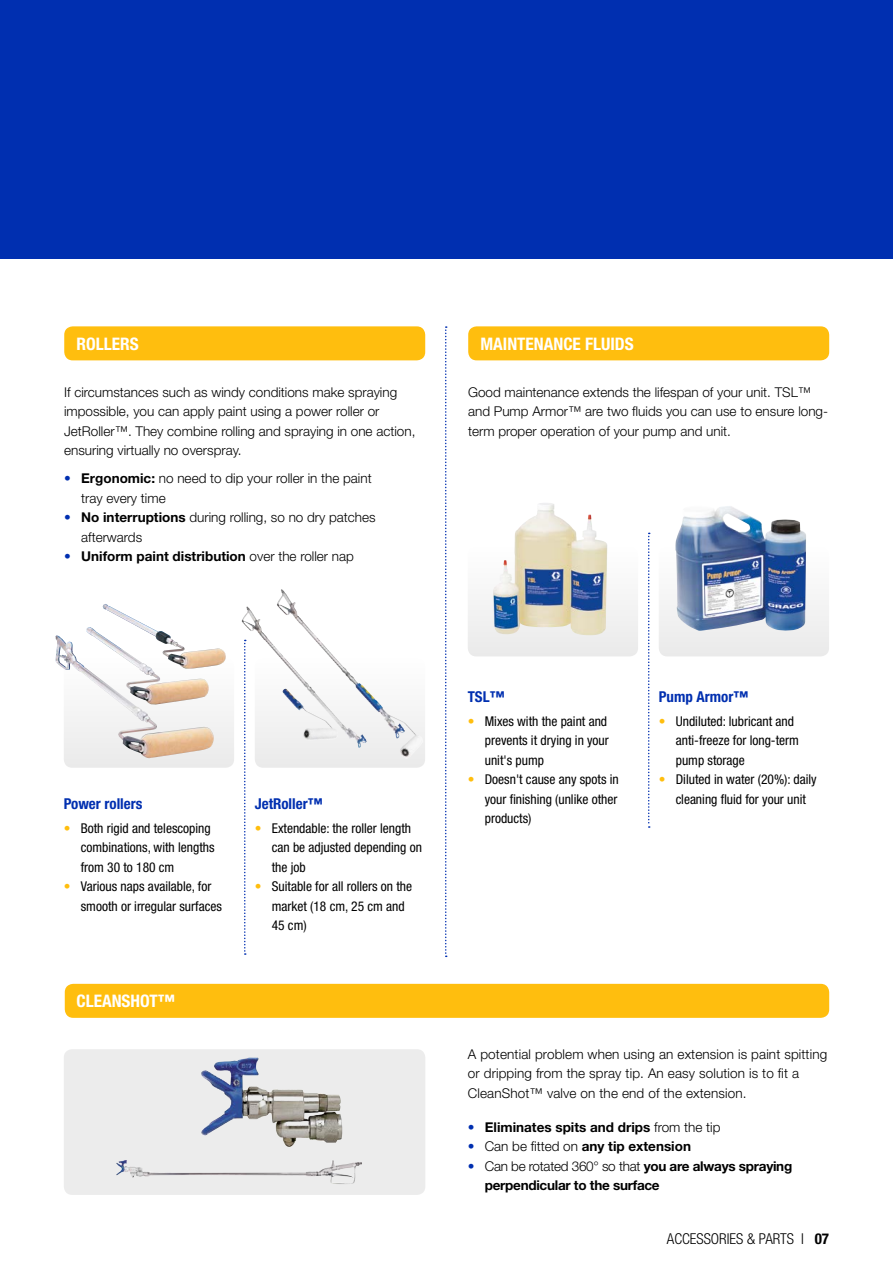
<style>
.page{position:relative;width:893px;height:1263px;background:#fff}
.page>*{position:absolute;margin:0;border:0;box-sizing:border-box;transform-origin:0 0}
.t1{font:700 condensed 17.25px "Helvetica Neue LT Std";color:#fff}
.t2{font:700 condensed 15px "Helvetica Neue LT Std";color:#002fb0}
.t3{font:300 condensed 15px "Helvetica Neue LT Std";color:#000}
.t4{font:300 13.5px/19.5px "Helvetica Neue LT Std";color:#000}
.t5{font:condensed 13.5px/19.5px "Helvetica Neue LT Std";color:#000}
.t6{font:700 13.5px "Helvetica Neue LT Std";color:#000}
.t7{font:700 13.5px/19.5px "Helvetica Neue LT Std";letter-spacing:-.02em;color:#000}
.s1{color:#002fb0}
.s2{font-weight:700}
.s3{font-weight:300;color:#002fb0}
.s4{font-weight:300}
.s5{color:#ffbe0e}
</style>
<div class="page">
<div style="left:0;top:0;width:893px;height:259px;background:#002fb0"></div>
<div style="left:64px;top:326px;width:361px;height:34px;background:#ffbe0e;border-radius:9px"></div>
<svg style="left:64px;top:658px;width:170px;height:110px;fill:#efeeee"></svg>
<div style="left:468px;top:546px;width:170px;height:110px;background:linear-gradient(to bottom,#fefefe,#eaeaea);border-radius:9px"></div>
<div style="left:255px;top:658px;width:170px;height:110px;background:linear-gradient(to bottom,#fff,#e8e8e8);border-radius:9px"></div>
<div style="left:659px;top:546px;width:170px;height:110px;background:linear-gradient(to bottom,#fefefe,#eaeaea);border-radius:9px"></div>
<img style="left:277px;top:590px;width:128px;height:149px">
<div style="left:468px;top:326px;width:361px;height:34px;background:#ffbe0e;border-radius:9px"></div>
<img style="left:241px;top:607px;width:126px;height:142px">
<img style="left:55px;top:604px;width:171px;height:102px">
<img style="left:493px;top:503px;width:115px;height:133px">
<img style="left:675px;top:506px;width:131px;height:125px">
<div style="left:64px;top:1049px;width:361px;height:146px;background:#ececec;border-radius:9px"></div>
<div style="left:65px;top:984px;width:764px;height:34px;background:#ffbe0e;border-radius:9px"></div>
<img style="left:201px;top:1057px;width:142px;height:90px">
<svg style="left:244px;top:640px;width:2px;height:315px"></svg>
<svg style="left:648px;top:533px;width:2px;height:295px"></svg>
<svg style="left:445px;top:326px;width:2px;height:631px"></svg>
<p class="t1" style="left:77px;top:333px;width:64px">ROLLERS</p>
<p class="t4" style="left:64px;top:382px;width:353px">If circumstances such as windy conditions make spraying impossible, you can apply paint using a power roller or JetRoller™. They combine rolling and spraying in one action, ensuring virtually no overspray.</p>
<p class="t4" style="left:81px;top:468px;width:292px;text-indent:-17px"><span class="s1">•</span> <span class="s2">Ergonomic:</span> no need to dip your roller in the paint tray every time</p>
<p class="t4" style="left:81px;top:507px;width:296px;text-indent:-17px"><span class="s1">•</span> <span class="s2">No interruptions</span> during rolling, so no dry patches afterwards</p>
<p class="t6" style="left:64px;top:548px;width:291px"><span class="s3">•</span> Uniform paint distribution <span class="s4">over the roller nap</span></p>
<p class="t1" style="left:480px;top:333px;width:155px">MAINTENANCE FLUIDS</p>
<p class="t4" style="left:468px;top:382px;width:361px">Good maintenance extends the lifespan of your unit. TSL™ and Pump Armor™ are two fluids you can use to ensure long&shy;term proper operation of your pump and unit.</p>
<p class="t2" style="left:64px;top:795px;width:80px">Power rollers</p>
<p class="t5" style="left:81px;top:818px;width:135px;text-indent:-17px"><span class="s5">•</span> Both rigid and telescoping combinations, with lengths from 30 to 180 cm</p>
<p class="t5" style="left:81px;top:877px;width:143px;text-indent:-17px"><span class="s5">•</span> Various naps available, for smooth or irregular surfaces</p>
<p class="t1" style="left:77px;top:991px;width:100px">CLEANSHOT™</p>
<p class="t2" style="left:255px;top:795px;width:69px">JetRoller™</p>
<p class="t5" style="left:272px;top:818px;width:152px;text-indent:-17px"><span class="s5">•</span> Extendable: the roller length can be adjusted depending on the job</p>
<p class="t5" style="left:272px;top:877px;width:142px;text-indent:-17px"><span class="s5">•</span> Suitable for all rollers on the market (18 cm, 25 cm and<br>45 cm)</p>
<p class="t2" style="left:468px;top:688px;width:38px">TSL™</p>
<p class="t5" style="left:485px;top:711px;width:126px;text-indent:-17px"><span class="s5">•</span> Mixes with the paint and prevents it drying in your unit's pump</p>
<p class="t5" style="left:485px;top:770px;width:136px;text-align:justify;text-indent:-17px"><span class="s5">•</span> Doesn't cause any spots in your finishing (unlike other products)</p>
<p class="t2" style="left:659px;top:688px;width:91px">Pump Armor™</p>
<p class="t5" style="left:676px;top:711px;width:125px;text-indent:-17px"><span class="s5">•</span> Undiluted: lubricant and anti-freeze for long-term pump storage</p>
<p class="t5" style="left:659px;top:770px;width:160px;text-align:center"><span class="s5">•</span> Diluted in water (20%): daily cleaning fluid for your unit</p>
<p class="t4" style="left:468px;top:1044px;width:361px">A potential problem when using an extension is paint spitting or dripping from the spray tip. An easy solution is to fit a<br>CleanShot™ valve on the end of the extension.</p>
<p class="t6" style="left:468px;top:1118px;width:254px"><span class="s3">•</span> Eliminates spits and drips <span class="s4">from the tip</span></p>
<p class="t6" style="left:468px;top:1138px;width:225px"><span class="s3">•</span> <span class="s4">Can be fitted on</span> any tip extension</p>
<p class="t7" style="left:485px;top:1156px;width:309px;text-indent:-17px"><span class="s3">•</span> <span class="s4">Can be rotated 360° so that</span> you are always spraying perpendicular to the surface</p>
<p class="t3" style="left:667px;top:1230px;width:164px">ACCESSORIES &amp; PARTS I <span class="s2">07</span></p>
</div>
